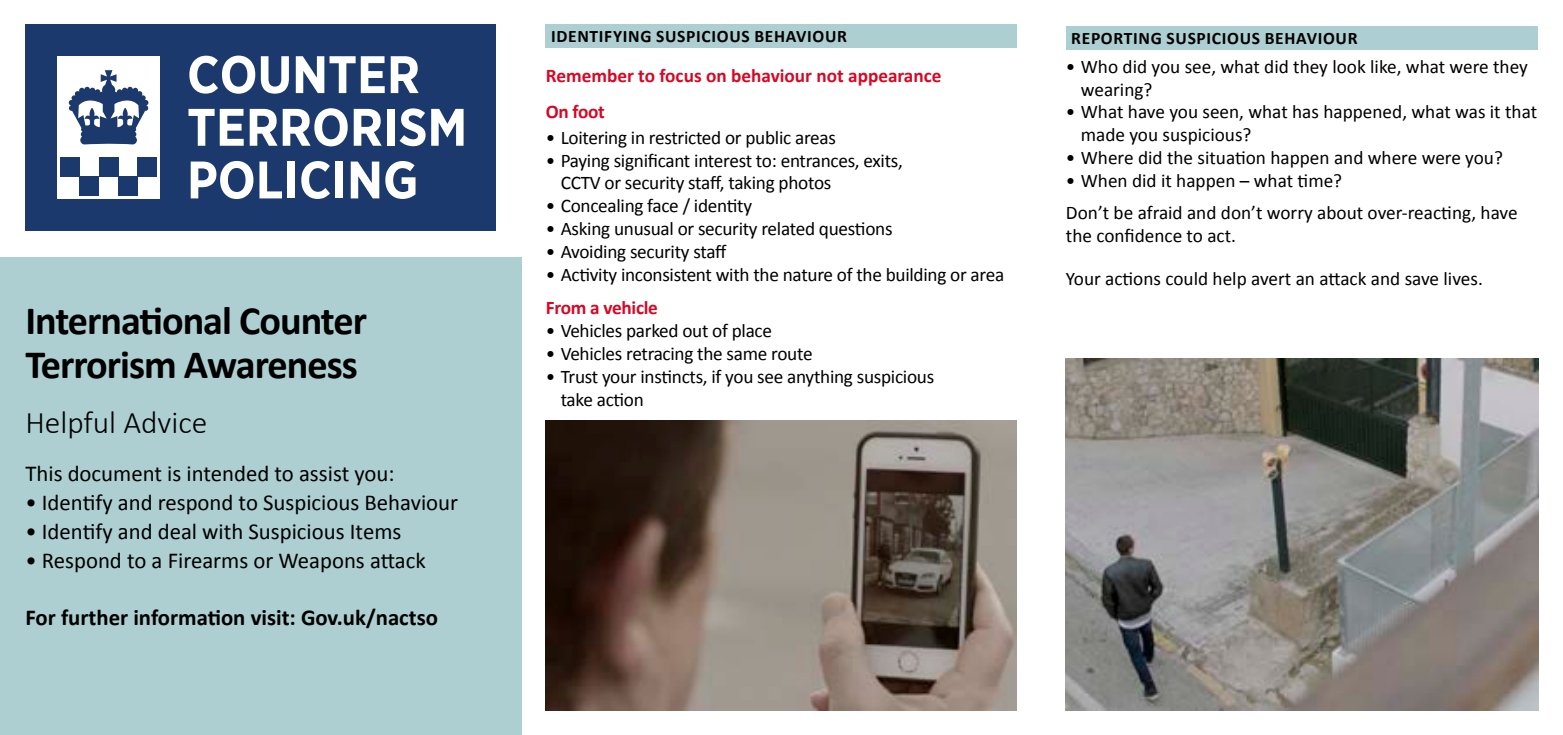
<style>
.page{position:relative;width:1563px;height:735px;background:#fff}
.page>*{position:absolute;margin:0;border:0;box-sizing:border-box;transform-origin:0 0}
.t1{font:700 40.25px/43.8px "Calibri";letter-spacing:-.025em;color:#000}
.t2{font:300 31.5px "Calibri";color:#000}
.t3{font:22.75px "Calibri";color:#000}
.t4{font:700 22.75px "Calibri";color:#000}
.t5{font:19.25px/22.8px "Calibri";letter-spacing:-.015em;color:#000}
.t6{font:700 19.25px/35.7px "Calibri";color:#d60825}
.t7{font:700 17.5px "Calibri";letter-spacing:.04em;color:#000}
</style>
<div class="page">
<div style="left:0;top:258px;width:521px;height:476px;background:#adcfd1"></div>
<div style="left:546px;top:24px;width:471px;height:24px;background:#adcfd1"></div>
<img style="left:546px;top:420px;width:470px;height:290px">
<div style="left:25px;top:24px;width:471px;height:206px;background:#1c396d"></div>
<div style="left:57px;top:56px;width:103px;height:142px;background:#fff"></div>
<svg style="left:68px;top:70px;width:81px;height:74px"></svg>
<svg style="left:79px;top:157px;width:1px;height:19px"></svg>
<svg style="left:118px;top:157px;width:20px;height:19px"></svg>
<div style="left:99px;top:157px;width:19px;height:19px;background:#1c396d"></div>
<div style="left:60px;top:157px;width:19px;height:19px;background:#1c396d"></div>
<div style="left:138px;top:157px;width:19px;height:19px;background:#1c396d"></div>
<div style="left:118px;top:176px;width:20px;height:20px;background:#1c396d"></div>
<div style="left:79px;top:176px;width:20px;height:20px;background:#1c396d"></div>
<svg style="left:189px;top:56px;width:66px;height:38px"></svg>
<svg style="left:261px;top:56px;width:28px;height:38px"></svg>
<svg style="left:296px;top:56px;width:89px;height:37px"></svg>
<svg style="left:391px;top:56px;width:28px;height:37px"></svg>
<svg style="left:188px;top:109px;width:56px;height:37px"></svg>
<svg style="left:250px;top:108px;width:98px;height:38px"></svg>
<svg style="left:354px;top:109px;width:28px;height:37px"></svg>
<div style="left:387px;top:109px;width:8px;height:37px;background:#fff"></div>
<svg style="left:399px;top:108px;width:26px;height:38px"></svg>
<svg style="left:431px;top:109px;width:32px;height:37px"></svg>
<svg style="left:191px;top:161px;width:62px;height:38px"></svg>
<svg style="left:259px;top:161px;width:23px;height:37px"></svg>
<div style="left:287px;top:161px;width:8px;height:37px;background:#fff"></div>
<svg style="left:301px;top:161px;width:29px;height:38px"></svg>
<div style="left:335px;top:161px;width:8px;height:37px;background:#fff"></div>
<svg style="left:351px;top:161px;width:28px;height:37px"></svg>
<svg style="left:385px;top:161px;width:30px;height:38px"></svg>
<div style="left:1066px;top:26px;width:471px;height:24px;background:#adcfd1"></div>
<img style="left:1066px;top:358px;width:472px;height:352px">
<h1 class="t1" style="left:25px;top:298px;width:343px">International Counter<br>Terrorism Awareness</h1>
<h2 class="t2" style="left:25px;top:403px;width:183px">Helpful Advice</h2>
<p class="t3" style="left:25px;top:458px;width:370px">This document is intended to assist you:</p>
<p class="t3" style="left:25px;top:487px;width:434px">• Identify and respond to Suspicious Behaviour</p>
<p class="t3" style="left:25px;top:516px;width:377px">• Identify and deal with Suspicious Items</p>
<p class="t3" style="left:25px;top:545px;width:402px">• Respond to a Firearms or Weapons attack</p>
<p class="t4" style="left:25px;top:603px;width:414px">For further information visit: Gov.uk/nactso</p>
<p class="t7" style="left:551px;top:25px;width:297px">IDENTIFYING SUSPICIOUS BEHAVIOUR</p>
<p class="t6" style="left:546px;top:58px;width:397px">Remember to focus on behaviour not appearance<br>On foot</p>
<p class="t5" style="left:546px;top:126px;width:292px">• Loitering in restricted or public areas</p>
<p class="t5" style="left:561px;top:149px;width:344px;text-indent:-15px">• Paying significant interest to: entrances, exits,<br>CCTV or security staff, taking photos</p>
<p class="t5" style="left:546px;top:194px;width:208px">• Concealing face / identity</p>
<p class="t5" style="left:546px;top:217px;width:348px">• Asking unusual or security related questions</p>
<p class="t5" style="left:546px;top:240px;width:182px">• Avoiding security staff</p>
<p class="t5" style="left:546px;top:262px;width:460px">• Activity inconsistent with the nature of the building or area</p>
<p class="t6" style="left:546px;top:290px;width:114px">From a vehicle</p>
<p class="t5" style="left:546px;top:319px;width:228px">• Vehicles parked out of place</p>
<p class="t5" style="left:546px;top:342px;width:268px">• Vehicles retracing the same route</p>
<p class="t5" style="left:561px;top:365px;width:375px;text-indent:-15px">• Trust your instincts, if you see anything suspicious take action</p>
<p class="t7" style="left:1071px;top:27px;width:288px">REPORTING SUSPICIOUS BEHAVIOUR</p>
<p class="t5" style="left:1081px;top:55px;width:449px;text-indent:-15px">• Who did you see, what did they look like, what were they wearing?</p>
<p class="t5" style="left:1081px;top:101px;width:458px;text-indent:-15px">• What have you seen, what has happened, what was it that made you suspicious?</p>
<p class="t5" style="left:1066px;top:146px;width:438px">• Where did the situation happen and where were you?</p>
<p class="t5" style="left:1066px;top:164px;width:453px;line-height:32.7px">• When did it happen – what time?<br>Don’t be afraid and don’t worry about over-reacting, have</p>
<p class="t5" style="left:1066px;top:224px;width:172px">the confidence to act.</p>
<p class="t5" style="left:1066px;top:267px;width:418px">Your actions could help avert an attack and save lives.</p>
</div>
